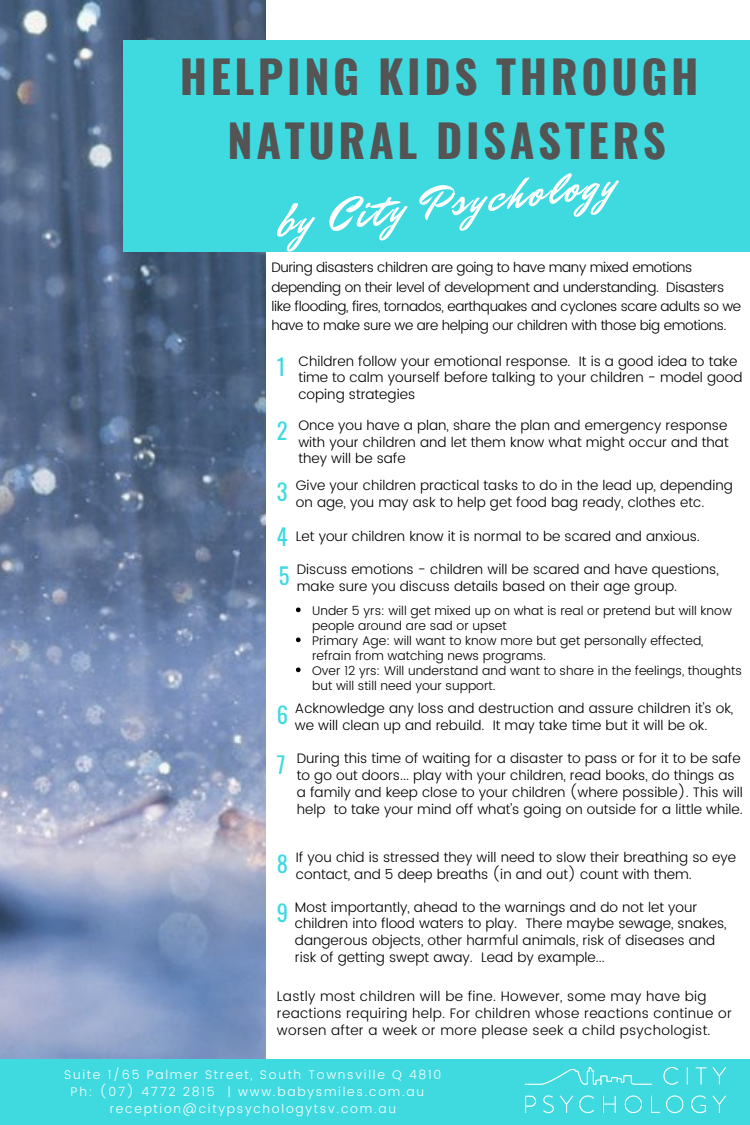
<style>
.page{position:relative;width:750px;height:1125px;background:#fff}
.page>*{position:absolute;margin:0;border:0;box-sizing:border-box;transform-origin:0 0}
.t1{font:700 45px/64.2px "Oswald";letter-spacing:.08em;color:#545454;text-align:center}
.t2{font:45px "Mr Dafoe";color:#fff}
.t3{font:22.5px "Oswald";color:#3edadf}
.t4{font:300 13.75px/16.9px "Poppins";color:#000}
.t5{font:300 13.75px/19.2px "Poppins";letter-spacing:-.025em;color:#000}
.t6{font:300 13.75px/16.9px "Poppins";letter-spacing:.02em;color:#000}
.t7{font:300 12.5px/15px "Poppins";color:#000}
.t8{font:300 12.5px "Poppins";letter-spacing:.14em;color:#fff}
.s1{font-family:"Oswald";font-weight:400;font-size:22.5px;color:#3edadf}
</style>
<div class="page">
<img style="left:0;top:0;width:265px;height:1059px">
<div style="left:123px;top:41px;width:627px;height:211px;background:#3edadf"></div>
<div style="left:0;top:1059px;width:750px;height:66px;background:#3edadf"></div>
<img style="left:524px;top:1066px;width:203px;height:48px">
<svg style="left:296px;top:608px;width:5px;height:4px"></svg>
<svg style="left:296px;top:638px;width:5px;height:4px"></svg>
<svg style="left:296px;top:668px;width:5px;height:4px"></svg>
<h1 class="t1" style="left:180px;top:42px;width:521px">HELPING KIDS THROUGH<br>NATURAL DISASTERS</h1>
<h1 class="t2" style="left:273px;top:193px;width:342px;rotate:-7deg">by City Psychology</h1>
<p class="t5" style="left:271px;top:258px;width:471px">During disasters children are going to have many mixed emotions depending on their level of development and understanding. Disasters like flooding, fires, tornados, earthquakes and cyclones scare adults so we have to make sure we are helping our children with those big emotions.</p>
<h2 class="t3" style="left:277px;top:349px;width:10px">1</h2>
<p class="t4" style="left:298px;top:352px;width:446px">Children follow your emotional response. It is a good idea to take time to calm yourself before talking to your children - model good coping strategies</p>
<h2 class="t3" style="left:277px;top:413px;width:12px">2</h2>
<p class="t4" style="left:298px;top:417px;width:432px;text-align:justify">Once you have a plan, share the plan and emergency response with your children and let them know what might occur and that they will be safe</p>
<p class="t4" style="left:296px;top:477px;width:438px">Give your children practical tasks to do in the lead up, depending on age, you may ask to help get food bag ready, clothes etc.</p>
<p class="t4" style="left:277px;top:528px;width:424px"><span class="s1">4</span> Let your children know it is normal to be scared and anxious.</p>
<h2 class="t3" style="left:277px;top:474px;width:12px">3</h2>
<h2 class="t3" style="left:279px;top:558px;width:12px">5</h2>
<p class="t4" style="left:297px;top:562px;width:423px;line-height:16.1px">Discuss emotions - children will be scared and have questions, make sure you discuss details based on their age group.</p>
<p class="t7" style="left:312px;top:603px;width:431px">Under 5 yrs: will get mixed up on what is real or pretend but will know people around are sad or upset<br>Primary Age: will want to know more but get personally effected, refrain from watching news programs.<br>Over 12 yrs: Will understand and want to share in the feelings, thoughts but will still need your support.</p>
<p class="t4" style="left:295px;top:700px;width:440px">Acknowledge any loss and destruction and assure children it's ok, we will clean up and rebuild. It may take time but it will be ok.</p>
<h2 class="t3" style="left:277px;top:697px;width:13px">6</h2>
<h2 class="t3" style="left:277px;top:747px;width:10px">7</h2>
<p class="t4" style="left:297px;top:750px;width:448px">During this time of waiting for a disaster to pass or for it to be safe to go out doors... play with your children, read books, do things as a family and keep close to your children (where possible). This will help to take your mind off what's going on outside for a little while.</p>
<h2 class="t3" style="left:277px;top:846px;width:13px">8</h2>
<h2 class="t3" style="left:277px;top:895px;width:13px">9</h2>
<p class="t4" style="left:296px;top:849px;width:442px">If you chid is stressed they will need to slow their breathing so eye contact, and 5 deep breaths (in and out) count with them.</p>
<p class="t4" style="left:295px;top:898px;width:433px">Most importantly, ahead to the warnings and do not let your children into flood waters to play. There maybe sewage, snakes, dangerous objects, other harmful animals, risk of diseases and risk of getting swept away. Lead by example...</p>
<p class="t6" style="left:277px;top:988px;width:456px">Lastly most children will be fine. However, some may have big reactions requiring help. For children whose reactions continue or worsen after a week or more please seek a child psychologist.</p>
<p class="t8" style="left:64px;top:1067px;width:379px">Suite 1/65 Palmer Street, South Townsville Q 4810</p>
<p class="t8" style="left:71px;top:1084px;width:355px">Ph: (07) 4772 2815 | www.babysmiles.com.au</p>
<p class="t8" style="left:110px;top:1101px;width:288px">reception@citypsychologytsv.com.au</p>
</div>
